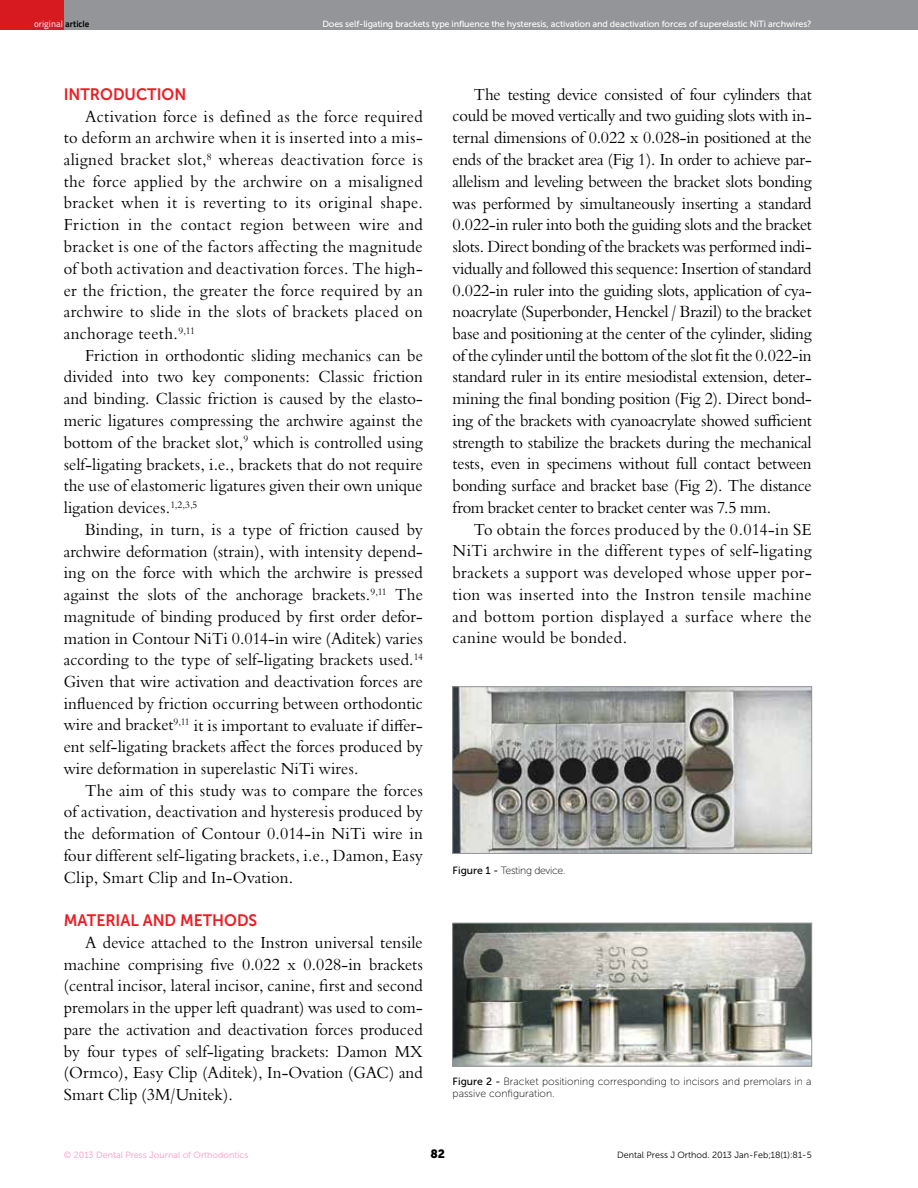
<style>
.page{position:relative;width:918px;height:1188px;background:#fff}
.page>*{position:absolute;margin:0;border:0;box-sizing:border-box;transform-origin:0 0}
.t1{font:16.5px/21.8px "Bergamo Std";letter-spacing:.01em;color:#000;text-align:justify;scale:.95 1}
.t2{font:16.5px "Museo Sans 700";color:#ed1d24;scale:.95 1}
.t3{font:12px "Museo Sans 900";color:#000}
.t4{font:10.5px/12.6px "Museo Sans 100";color:#000}
.t5{font:10.5px "Museo Sans 100";letter-spacing:-.03em;color:#000}
.t6{font:9px "Museo Sans 500";letter-spacing:-.015em;color:#fff}
.t7{font:9px "Museo Sans 300";color:#000}
.t8{font:9px "Museo Sans 300";color:#f49ac2}
.t9{font:9px "Titillium Text 22 L";color:#fff}
.s1{font-weight:700;color:#000}
.s2{font-family:"Museo Sans 500"}
</style>
<div class="page">
<div style="left:0;top:0;width:918px;height:30px;background:#939598"></div>
<div style="left:0;top:0;width:64px;height:30px;background:#d71920"></div>
<img style="left:454px;top:688px;width:356px;height:164px">
<div style="left:452px;top:686px;width:360px;height:168px;border:1px solid #939598"></div>
<img style="left:454px;top:925px;width:356px;height:140px">
<div style="left:452px;top:923px;width:360px;height:144px;border:1px solid #939598"></div>
<p class="t9" style="left:34px;top:17px;width:57px">original <span class="s1">article</span></p>
<p class="t6" style="left:322px;top:19px;width:491px">Does self-ligating brackets type influence the hysteresis, activation and deactivation forces of superelastic NiTi archwires?</p>
<p class="t2" style="left:64px;top:85px;width:130px">INTRODUCTION</p>
<p class="t1" style="left:64px;top:105px;width:380px;text-indent:21px">Activation force is defined as the force required to deform an archwire when it is inserted into a mis&shy;aligned bracket slot,<sup>8</sup> whereas deactivation force is the force applied by the archwire on a misaligned bracket when it is reverting to its original shape.<br>Friction in the contact region between wire and bracket is one of the factors affecting the magnitude of both activation and deactivation forces. The high&shy;er the friction, the greater the force required by an archwire to slide in the slots of brackets placed on anchorage teeth.<sup>9,11</sup></p>
<p class="t1" style="left:64px;top:344px;width:379px;text-indent:21px">Friction in orthodontic sliding mechanics can be divided into two key components: Classic friction and binding. Classic friction is caused by the elasto&shy;meric ligatures compressing the archwire against the bottom of the bracket slot,<sup>9</sup> which is controlled using self-ligating brackets, i.e., brackets that do not require the use of elastomeric ligatures given their own unique ligation devices.<sup>1,2,3,5</sup></p>
<p class="t1" style="left:64px;top:518px;width:380px;text-indent:21px">Binding, in turn, is a type of friction caused by archwire deformation (strain), with intensity depend&shy;ing on the force with which the archwire is pressed against the slots of the anchorage brackets.<sup>9,11</sup> The magnitude of binding produced by first order defor&shy;mation in Contour NiTi 0.014-in wire (Aditek) varies according to the type of self-ligating brackets used.<sup>14<br></sup>Given that wire activation and deactivation forces are influenced by friction occurring between orthodontic wire and bracket<sup>9,11</sup> it is important to evaluate if differ&shy;ent self-ligating brackets affect the forces produced by wire deformation in superelastic NiTi wires.</p>
<p class="t1" style="left:64px;top:779px;width:380px;text-indent:21px">The aim of this study was to compare the forces of activation, deactivation and hysteresis produced by the deformation of Contour 0.014-in NiTi wire in four different self-ligating brackets, i.e., Damon, Easy Clip, Smart Clip and In-Ovation.</p>
<p class="t2" style="left:64px;top:911px;width:205px">MATERIAL AND METHODS</p>
<p class="t1" style="left:64px;top:932px;width:380px;text-indent:21px">A device attached to the Instron universal tensile machine comprising five 0.022 x 0.028-in brackets (central incisor, lateral incisor, canine, first and second premolars in the upper left quadrant) was used to com&shy;pare the activation and deactivation forces produced by four types of self-ligating brackets: Damon MX (Ormco), Easy Clip (Aditek), In-Ovation (GAC) and Smart Clip (3M/Unitek).</p>
<p class="t1" style="left:453px;top:83px;width:380px;text-indent:21px">The testing device consisted of four cylinders that could be moved vertically and two guiding slots with in&shy;ternal dimensions of 0.022 x 0.028-in positioned at the ends of the bracket area (Fig 1). In order to achieve par&shy;allelism and leveling between the bracket slots bonding was performed by simultaneously inserting a standard 0.022-in ruler into both the guiding slots and the bracket slots. Direct bonding of the brackets was performed indi&shy;vidually and followed this sequence: Insertion of standard 0.022-in ruler into the guiding slots, application of cya&shy;noacrylate (Superbonder, Henckel / Brazil) to the bracket base and positioning at the center of the cylinder, sliding of the cylinder until the bottom of the slot fit the 0.022-in standard ruler in its entire mesiodistal extension, deter&shy;mining the final bonding position (Fig 2). Direct bond&shy;ing of the brackets with cyanoacrylate showed sufficient strength to stabilize the brackets during the mechanical tests, even in specimens without full contact between bonding surface and bracket base (Fig 2). The distance from bracket center to bracket center was 7.5 mm.</p>
<p class="t1" style="left:453px;top:518px;width:379px;text-indent:21px">To obtain the forces produced by the 0.014-in SE NiTi archwire in the different types of self-ligating brackets a support was developed whose upper por&shy;tion was inserted into the Instron tensile machine and bottom portion displayed a surface where the canine would be bonded.</p>
<p class="t5" style="left:453px;top:865px;width:115px"><span class="s2">Figure 1 -</span> Testing device.</p>
<p class="t4" style="left:453px;top:1075px;width:361px"><span class="s2">Figure 2 -</span> Bracket positioning corresponding to incisors and premolars in a passive configuration.</p>
<p class="t8" style="left:64px;top:1150px;width:186px">© 2013 Dental Press Journal of Orthodontics</p>
<p class="t3" style="left:430px;top:1147px;width:16px">82</p>
<p class="t7" style="left:617px;top:1150px;width:196px">Dental Press J Orthod. 2013 Jan-Feb;18(1):81-5</p>
</div>
